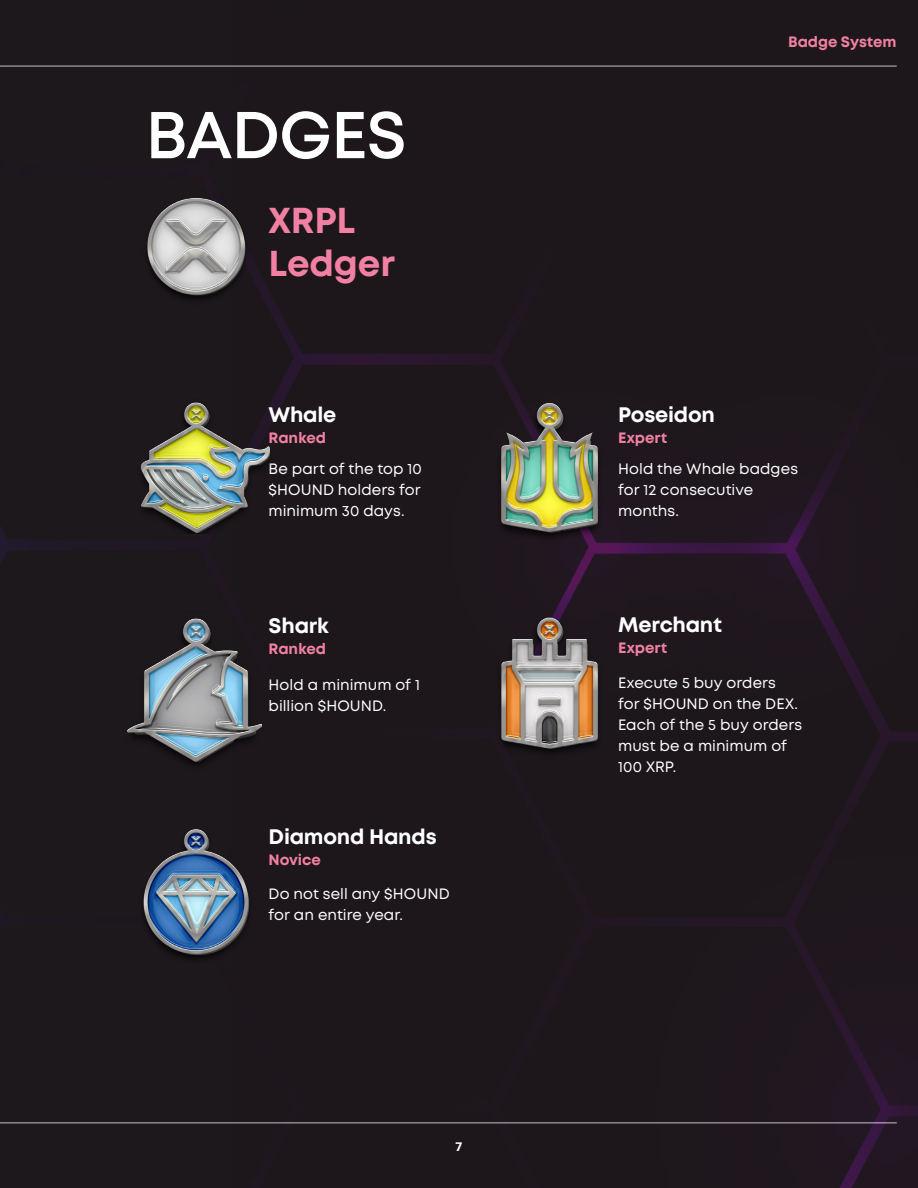
<style>
.page{position:relative;width:918px;height:1188px;background:#1d171b}
.page>*{position:absolute;margin:0;border:0;box-sizing:border-box;transform-origin:0 0}
.Header{font:600 66px "Mont";letter-spacing:-.015em;color:#fff}
.Subheader_24{font:700 36px/43.2px "Mont";letter-spacing:-.005em;color:#f280a2}
.Subheader_10pt{font:700 21px "Mont";letter-spacing:-.01em;color:#fff}
.Text_8pt{font:15px/21px "Mont";letter-spacing:.005em;color:#fff}
.Subheader_10pt-2{font:700 15px "Mont";letter-spacing:-.005em;color:#f280a2}
.t1{font:900 12px "Roboto";color:#fff}
</style>
<div class="page">
<img style="left:137px;top:399px;width:136px;height:135px">
<img style="left:496px;top:403px;width:106px;height:141px">
<img style="left:125px;top:612px;width:137px;height:160px">
<img style="left:139px;top:828px;width:115px;height:138px">
<img style="left:143px;top:198px;width:106px;height:108px">
<img style="left:496px;top:617px;width:106px;height:142px">
<p class="Header" style="left:145px;top:92px;width:263px">BADGES</p>
<p class="Subheader_24" style="left:268px;top:199px;width:128px">XRPL<br>Ledger</p>
<p class="Subheader_10pt-2" style="left:788px;top:32px;width:110px">Badge System</p>
<p class="Subheader_10pt" style="left:618px;top:401px;width:98px">Poseidon</p>
<p class="Subheader_10pt-2" style="left:618px;top:428px;width:51px">Expert</p>
<p class="Subheader_10pt" style="left:269px;top:401px;width:69px">Whale</p>
<p class="Subheader_10pt-2" style="left:269px;top:428px;width:59px">Ranked</p>
<p class="Text_8pt" style="left:269px;top:458px;width:155px;text-align:justify">Be part of the top 10 $HOUND holders for minimum 30 days.</p>
<p class="Text_8pt" style="left:618px;top:459px;width:181px">Hold the Whale badges for 12 consecutive months.</p>
<p class="Subheader_10pt" style="left:269px;top:612px;width:62px">Shark</p>
<p class="Subheader_10pt-2" style="left:269px;top:639px;width:59px">Ranked</p>
<p class="Subheader_10pt" style="left:618px;top:611px;width:105px">Merchant</p>
<p class="Subheader_10pt-2" style="left:618px;top:638px;width:51px">Expert</p>
<p class="Text_8pt" style="left:269px;top:675px;width:153px">Hold a minimum of 1 billion $HOUND.</p>
<p class="Text_8pt" style="left:618px;top:672px;width:186px">Execute 5 buy orders<br>for $HOUND on the DEX.<br>Each of the 5 buy orders must be a minimum of<br>100 XRP.</p>
<p class="Subheader_10pt" style="left:269px;top:823px;width:170px">Diamond Hands</p>
<p class="Subheader_10pt-2" style="left:269px;top:850px;width:54px">Novice</p>
<p class="Text_8pt" style="left:269px;top:883px;width:183px">Do not sell any $HOUND for an entire year.</p>
<p class="t1" style="left:456px;top:1139px;width:8px">7</p>
</div>
